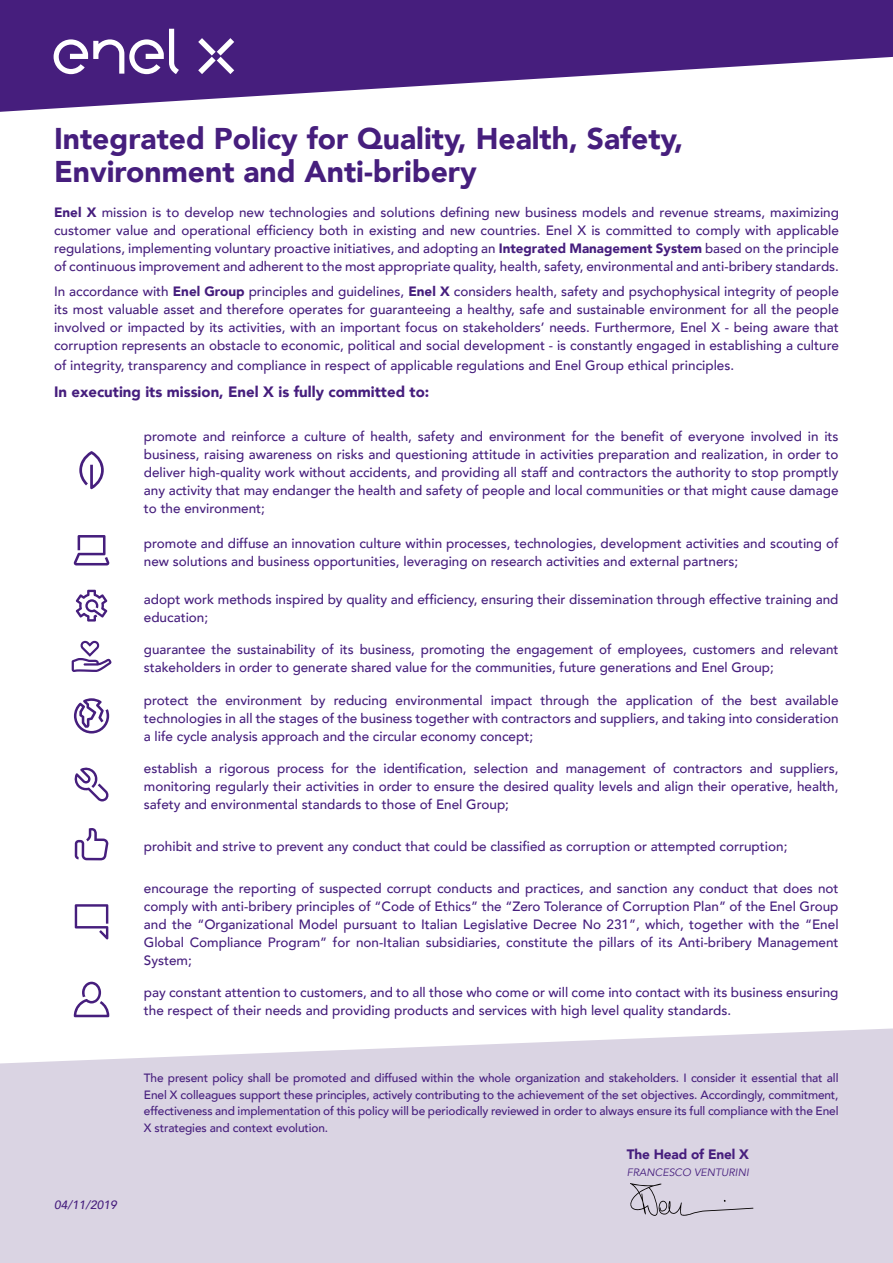
<style>
.page{position:relative;width:893px;height:1263px;background:#fff}
.page>*{position:absolute;margin:0;border:0;box-sizing:border-box;transform-origin:0 0}
.t1{font:900 30px/33px "Avenir";color:#461e7d}
.t2{font:900 15px "Avenir";color:#461e7d}
.t3{font:900 13.65px "Avenir";letter-spacing:-.01em;color:#461e7d}
.t4{font:500 13.5px/18px "Avenir";color:#461e7d;text-align:justify}
.t5{font:500 12px/16.5px "Avenir";letter-spacing:-.01em;color:#461e7d;text-align:justify}
.t6{font:italic 500 12px "Avenir";color:#461e7d}
.t7{font:italic 10.65px "Avenir";color:#461e7d}
.s1{font-weight:900}
</style>
<div class="page">
<svg style="left:0;top:1028px;width:893px;height:235px;background:#dcd7e5"></svg>
<svg style="left:0;top:0;width:893px;height:112px;fill:#461e7d"></svg>
<svg style="left:198px;top:38px;width:36px;height:36px"></svg>
<svg style="left:54px;top:29px;width:125px;height:45px"></svg>
<svg style="left:629px;top:1183px;width:124px;height:33px;background:#cbc5d3"></svg>
<svg style="left:79px;top:451px;width:25px;height:38px"></svg>
<svg style="left:74px;top:535px;width:35px;height:30px"></svg>
<svg style="left:76px;top:590px;width:31px;height:31px"></svg>
<svg style="left:72px;top:640px;width:40px;height:32px"></svg>
<svg style="left:74px;top:698px;width:35px;height:35px"></svg>
<svg style="left:74px;top:767px;width:35px;height:34px"></svg>
<svg style="left:75px;top:828px;width:33px;height:32px"></svg>
<svg style="left:74px;top:982px;width:35px;height:35px"></svg>
<svg style="left:75px;top:904px;width:33px;height:35px"></svg>
<h1 class="t1" style="left:54px;top:121px;width:631px">Integrated Policy for Quality, Health, Safety,<br>Environment and Anti-bribery</h1>
<p class="t4" style="left:54px;top:202px;width:786px"><span class="s1">Enel X</span> mission is to develop new technologies and solutions defining new business models and revenue streams, maximizing customer value and operational efficiency both in existing and new countries. Enel X is committed to comply with applicable regulations, implementing voluntary proactive initiatives, and adopting an <span class="s1">Integrated Management System</span> based on the principle of continuous improvement and adherent to the most appropriate quality, health, safety, environmental and anti-bribery standards.</p>
<p class="t4" style="left:54px;top:282px;width:786px">In accordance with <span class="s1">Enel Group</span> principles and guidelines, <span class="s1">Enel X</span> considers health, safety and psychophysical integrity of people its most valuable asset and therefore operates for guaranteeing a healthy, safe and sustainable environment for all the people involved or impacted by its activities, with an important focus on stakeholders’ needs. Furthermore, Enel X - being aware that corruption represents an obstacle to economic, political and social development - is constantly engaged in establishing a culture</p>
<p class="t4" style="left:54px;top:355px;width:682px">of integrity, transparency and compliance in respect of applicable regulations and Enel Group ethical principles.</p>
<p class="t2" style="left:54px;top:379px;width:377px">In executing its mission, Enel X is fully committed to:</p>
<p class="t4" style="left:144px;top:426px;width:696px">promote and reinforce a culture of health, safety and environment for the benefit of everyone involved in its business, raising awareness on risks and questioning attitude in activities preparation and realization, in order to deliver high-quality work without accidents, and providing all staff and contractors the authority to stop promptly any activity that may endanger the health and safety of people and local communities or that might cause damage to the environment;</p>
<p class="t4" style="left:144px;top:533px;width:696px">promote and diffuse an innovation culture within processes, technologies, development activities and scouting of new solutions and business opportunities, leveraging on research activities and external partners;</p>
<p class="t4" style="left:144px;top:589px;width:696px">adopt work methods inspired by quality and efficiency, ensuring their dissemination through effective training and education;</p>
<p class="t4" style="left:144px;top:640px;width:696px">guarantee the sustainability of its business, promoting the engagement of employees, customers and relevant stakeholders in order to generate shared value for the communities, future generations and Enel Group;</p>
<p class="t4" style="left:144px;top:690px;width:696px">protect the environment by reducing environmental impact through the application of the best available technologies in all the stages of the business together with contractors and suppliers, and taking into consideration a life cycle analysis approach and the circular economy concept;</p>
<p class="t4" style="left:144px;top:759px;width:696px">establish a rigorous process for the identification, selection and management of contractors and suppliers, monitoring regularly their activities in order to ensure the desired quality levels and align their operative, health, safety and environmental standards to those of Enel Group;</p>
<p class="t4" style="left:144px;top:836px;width:645px">prohibit and strive to prevent any conduct that could be classified as corruption or attempted corruption;</p>
<p class="t4" style="left:144px;top:878px;width:696px">encourage the reporting of suspected corrupt conducts and practices, and sanction any conduct that does not comply with anti-bribery principles of “Code of Ethics” the “Zero Tolerance of Corruption Plan” of the Enel Group and the “Organizational Model pursuant to Italian Legislative Decree No 231”, which, together with the “Enel Global Compliance Program” for non-Italian subsidiaries, constitute the pillars of its Anti-bribery Management System;</p>
<p class="t4" style="left:144px;top:983px;width:696px">pay constant attention to customers, and to all those who come or will come into contact with its business ensuring the respect of their needs and providing products and services with high level quality standards.</p>
<p class="t5" style="left:144px;top:1069px;width:696px">The present policy shall be promoted and diffused within the whole organization and stakeholders. I consider it essential that all Enel X colleagues support these principles, actively contributing to the achievement of the set objectives. Accordingly, commitment, effectiveness and implementation of this policy will be periodically reviewed in order to always ensure its full compliance with the Enel X strategies and context evolution.</p>
<p class="t6" style="left:54px;top:1198px;width:64px">04/11/2019</p>
<p class="t3" style="left:627px;top:1143px;width:124px">The Head of Enel X</p>
<p class="t7" style="left:627px;top:1166px;width:123px">FRANCESCO VENTURINI</p>
</div>
